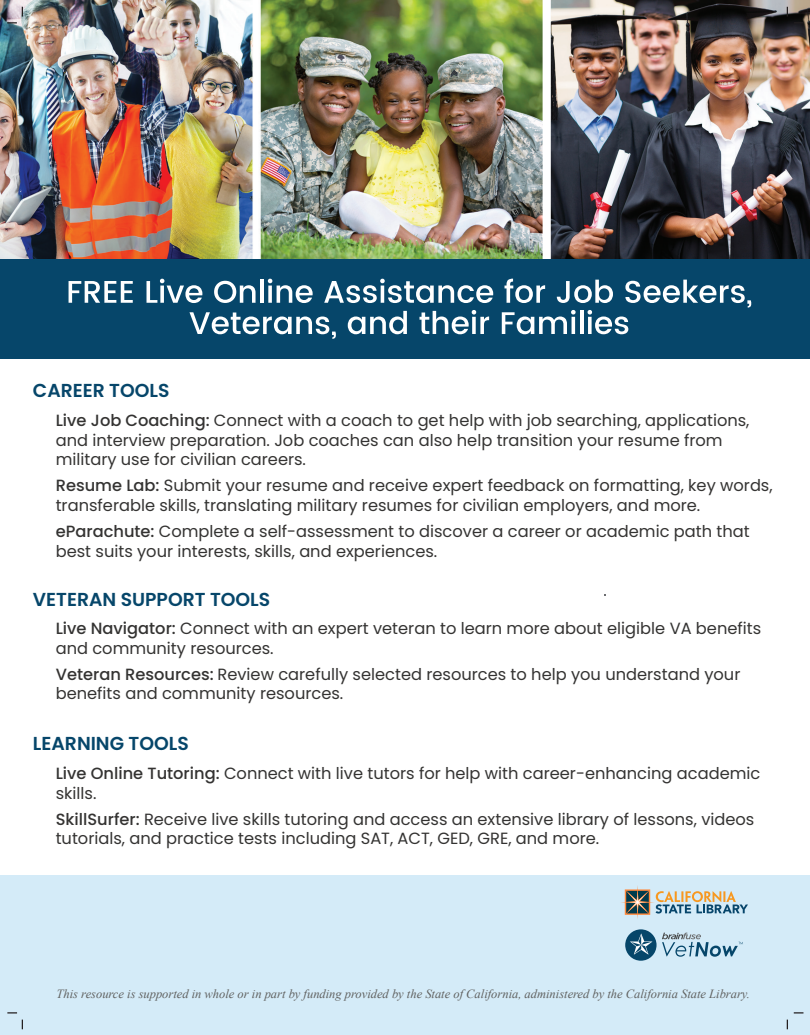
<style>
.page{position:relative;width:810px;height:1035px;background:#fff}
.page>*{position:absolute;margin:0;border:0;box-sizing:border-box;transform-origin:0 0}
.t1{font:600 18.75px "Poppins";color:#06466a}
.t2{font:16.25px/19.5px "Poppins";color:#343332}
.t3{font:italic 12.5px "Times New Roman";color:#606160}
.s1{font-weight:500}
</style>
<div class="page">
<div style="left:0;top:875px;width:810px;height:160px;background:#d4ebf8"></div>
<img style="left:0;top:0;width:810px;height:259px">
<svg style="left:7px;top:1012px;width:10px;height:2px"></svg>
<svg style="left:794px;top:1012px;width:9px;height:2px"></svg>
<div style="left:0;top:259px;width:810px;height:100px;background:#06466a"></div>
<svg style="left:69px;top:281px;width:64px;height:22px"></svg>
<svg style="left:147px;top:279px;width:55px;height:24px"></svg>
<svg style="left:214px;top:281px;width:42px;height:22px"></svg>
<hr style="left:260px;top:280px;width:4px;height:23px;background:#fff">
<svg style="left:268px;top:279px;width:45px;height:24px"></svg>
<svg style="left:324px;top:279px;width:169px;height:24px"></svg>
<svg style="left:189px;top:312px;width:147px;height:27px"></svg>
<svg style="left:348px;top:311px;width:59px;height:23px"></svg>
<svg style="left:420px;top:310px;width:69px;height:24px"></svg>
<svg style="left:502px;top:279px;width:250px;height:55px"></svg>
<svg style="left:625px;top:929px;width:32px;height:32px"></svg>
<svg style="left:630px;top:933px;width:23px;height:22px"></svg>
<svg style="left:662px;top:933px;width:81px;height:24px"></svg>
<svg style="left:621px;top:885px;width:127px;height:34px"></svg>
<p class="t1" style="left:33px;top:380px;width:138px">CAREER TOOLS</p>
<p class="t2" style="left:56px;top:411px;width:695px"><span class="s1">Live Job Coaching:</span> Connect with a coach to get help with job searching, applications, and interview preparation. Job coaches can also help transition your resume from military use for civilian careers.</p>
<p class="t2" style="left:56px;top:476px;width:718px"><span class="s1">Resume Lab:</span> Submit your resume and receive expert feedback on formatting, key words, transferable skills, translating military resumes for civilian employers, and more.</p>
<p class="t2" style="left:56px;top:522px;width:696px"><span class="s1">eParachute:</span> Complete a self-assessment to discover a career or academic path that best suits your interests, skills, and experiences.</p>
<p class="t1" style="left:33px;top:589px;width:239px">VETERAN SUPPORT TOOLS</p>
<p class="t2" style="left:56px;top:619px;width:707px"><span class="s1">Live Navigator:</span> Connect with an expert veteran to learn more about eligible VA benefits and community resources.</p>
<p class="t2" style="left:56px;top:664px;width:686px"><span class="s1">Veteran Resources:</span> Review carefully selected resources to help you understand your benefits and community resources.</p>
<p class="t1" style="left:33px;top:733px;width:157px">LEARNING TOOLS</p>
<p class="t2" style="left:56px;top:764px;width:706px"><span class="s1">Live Online Tutoring:</span> Connect with live tutors for help with career-enhancing academic skills.</p>
<p class="t2" style="left:56px;top:810px;width:700px"><span class="s1">SkillSurfer:</span> Receive live skills tutoring and access an extensive library of lessons, videos tutorials, and practice tests including SAT, ACT, GED, GRE, and more.</p>
<p class="t3" style="left:57px;top:985px;width:695px">This resource is supported in whole or in part by funding provided by the State of California, administered by the California State Library.</p>
</div>
